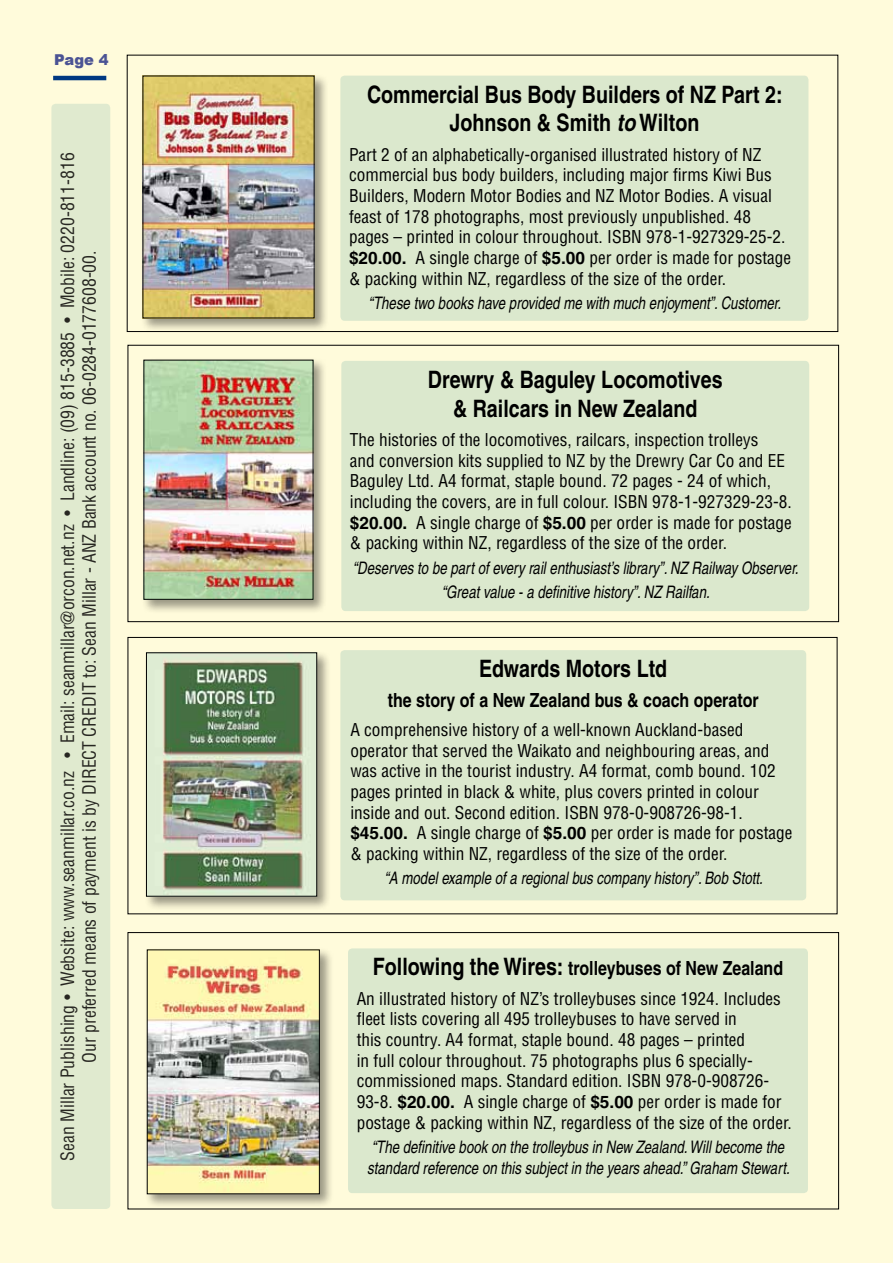
<style>
.page{position:relative;width:893px;height:1263px;background:#fffbdb}
.page>*{position:absolute;margin:0;border:0;box-sizing:border-box;transform-origin:0 0}
.t1{font:700 condensed 24px/28.8px "Helvetica";color:#000;text-align:center}
.t2{font:700 condensed 19.5px "Helvetica";color:#000}
.t3{font:condensed 18px/21.6px "Helvetica";color:#000;text-align:center}
.t4{font:condensed 17.25px/20.7px "Helvetica";color:#000}
.t5{font:italic condensed 17.25px/20.7px "Helvetica";color:#000;scale:.94 1}
.t6{font:900 15px "Arial";color:#4b5394}
.s1{font-style:italic}
.s2{font-weight:700;font-stretch:normal}
.s3{font-size:24px}
</style>
<div class="page">
<div style="left:51px;top:104px;width:59px;height:1105px;background:#dbe8cd;border-radius:4px"></div>
<div style="left:145px;top:947px;width:189px;height:262px;background:#000;opacity:.4"></div>
<img style="left:149px;top:951px;width:169px;height:241px">
<div style="left:147px;top:949px;width:173px;height:245px;border:1px solid #000"></div>
<div style="left:348px;top:948px;width:460px;height:245px;background:#dbe8cd;border-radius:4px"></div>
<div style="left:141px;top:357px;width:187px;height:257px;background:#000;opacity:.4"></div>
<img style="left:146px;top:362px;width:165px;height:236px">
<div style="left:341px;top:361px;width:468px;height:250px;background:#dbe8cd;border-radius:4px"></div>
<div style="left:340px;top:76px;width:468px;height:245px;background:#dbe8cd;border-radius:4px"></div>
<div style="left:140px;top:73px;width:189px;height:260px;background:#000;opacity:.4"></div>
<img style="left:145px;top:78px;width:167px;height:238px">
<div style="left:128px;top:637px;width:709px;height:277px;border:1px solid #000"></div>
<div style="left:144px;top:650px;width:187px;height:261px;background:#000;opacity:.4"></div>
<img style="left:148px;top:654px;width:167px;height:240px">
<div style="left:146px;top:652px;width:171px;height:244px;border:1px solid #000"></div>
<div style="left:340px;top:650px;width:466px;height:250px;background:#dbe8cd;border-radius:4px"></div>
<hr style="left:53px;top:76px;width:53px;height:4px;background:#003882">
<p class="t6" style="left:54px;top:51px;width:56px">Page 4</p>
<p class="t3" style="left:57px;top:1161px;width:1009px;rotate:-90deg">Sean Millar Publishing • Website: www.seanmillar.co.nz • Email: seanmillar@orcon.net.nz • Landline: (09) 815-3885 • Mobile: 0220-811-816<br>Our preferred means of payment is by DIRECT CREDIT to: Sean Millar - ANZ Bank account no. 06-0284-0177608-00.</p>
<h1 class="t1" style="left:367px;top:79px;width:417px">Commercial Bus Body Builders of NZ Part 2:<br>Johnson &amp; Smith <span class="s1">to</span> Wilton</h1>
<p class="t4" style="left:349px;top:144px;width:444px">Part 2 of an alphabetically-organised illustrated history of NZ commercial bus body builders, including major firms Kiwi Bus Builders, Modern Motor Bodies and NZ Motor Bodies. A visual feast of 178 photographs, most previously unpublished. 48 pages – printed in colour throughout. ISBN 978-1-927329-25-2. <span class="s2">$20.00.</span> A single charge of <span class="s2">$5.00</span> per order is made for postage &amp; packing within NZ, regardless of the size of the order.</p>
<p class="t5" style="left:369px;top:293px;width:440px">“These two books have provided me with much enjoyment”. Customer.</p>
<h1 class="t1" style="left:428px;top:365px;width:296px">Drewry &amp; Baguley Locomotives &amp; Railcars in New Zealand</h1>
<p class="t4" style="left:350px;top:429px;width:444px">The histories of the locomotives, railcars, inspection trolleys<br>and conversion kits supplied to NZ by the Drewry Car Co and EE Baguley Ltd. A4 format, staple bound. 72 pages - 24 of which, including the covers, are in full colour. ISBN 978-1-927329-23-8. <span class="s2">$20.00.</span> A single charge of <span class="s2">$5.00</span> per order is made for postage &amp; packing within NZ, regardless of the size of the order.</p>
<p class="t5" style="left:353px;top:555px;width:476px;line-height:24.2px;text-align:center">“Deserves to be part of every rail enthusiast’s library”. NZ Railway Observer. “Great value - a definitive history”. NZ Railfan.</p>
<h1 class="t1" style="left:479px;top:654px;width:190px">Edwards Motors Ltd</h1>
<p class="t2" style="left:388px;top:688px;width:372px">the story of a New Zealand bus &amp; coach operator</p>
<p class="t4" style="left:350px;top:719px;width:444px">A comprehensive history of a well-known Auckland-based operator that served the Waikato and neighbouring areas, and was active in the tourist industry. A4 format, comb bound. 102 pages printed in black &amp; white, plus covers printed in colour inside and out. Second edition. ISBN 978-0-908726-98-1. <span class="s2">$45.00.</span> A single charge of <span class="s2">$5.00</span> per order is made for postage &amp; packing within NZ, regardless of the size of the order.</p>
<p class="t5" style="left:384px;top:868px;width:404px">“A model example of a regional bus company history”. Bob Stott.</p>
<p class="t2" style="left:373px;top:957px;width:412px"><span class="s3">Following the Wires:</span> trolleybuses of New Zealand</p>
<p class="t4" style="left:357px;top:988px;width:437px">An illustrated history of NZ’s trolleybuses since 1924. Includes fleet lists covering all 495 trolleybuses to have served in<br>this country. A4 format, staple bound. 48 pages – printed<br>in full colour throughout. 75 photographs plus 6 specially&shy;commissioned maps. Standard edition. ISBN 978-0-908726- 93-8. <span class="s2">$20.00.</span> A single charge of <span class="s2">$5.00</span> per order is made for postage &amp; packing within NZ, regardless of the size of the order.</p>
<p class="t5" style="left:367px;top:1136px;width:451px">“The definitive book on the trolleybus in New Zealand. Will become the standard reference on this subject in the years ahead.” Graham Stewart.</p>
</div>
